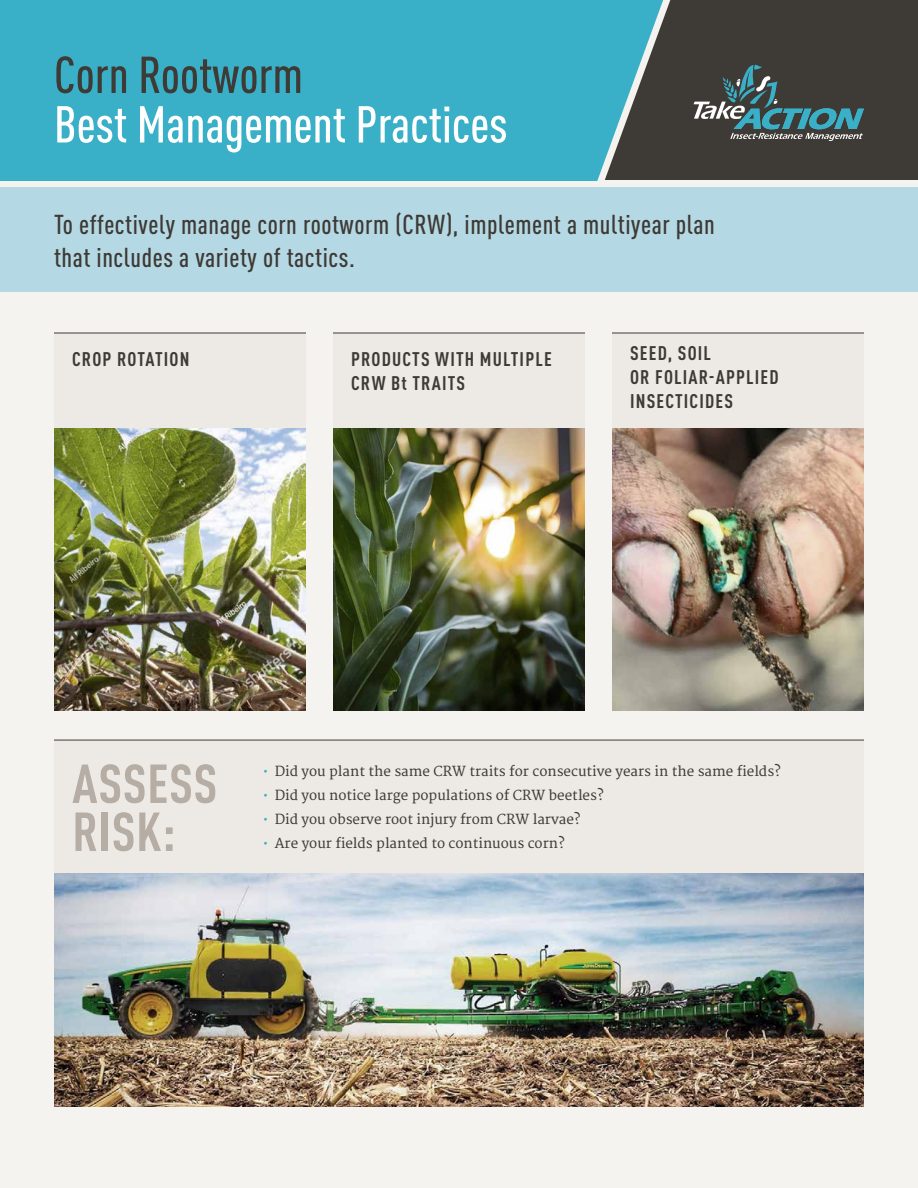
<style>
.page{position:relative;width:918px;height:1188px;background:#f5f3f0}
.page>*{position:absolute;margin:0;border:0;box-sizing:border-box;transform-origin:0 0}
.t1{font:700 condensed 54px/48px "DINOT";letter-spacing:.01em;color:#b6ada5}
.t2{font:500 condensed 51px "DINOT";color:#fff}
.t3{font:500 condensed 51px "DINOT";color:#3e3a35}
.t4{font:500 condensed 27px/33px "DINOT";letter-spacing:.02em;color:#3e3a35}
.t5{font:700 condensed 19.5px/24px "DINOT";letter-spacing:.06em;color:#3e3a35}
.t6{font:13.5px "Merriweather";color:#3e3a35}
.s1{color:#3ab0c8}
</style>
<div class="page">
<div style="left:0;top:188px;width:918px;height:104px;background:#b5d9e4"></div>
<div style="left:54px;top:740px;width:810px;height:134px;background:#edeae6"></div>
<div style="left:0;top:0;width:605px;height:181px;background:#3ab0c8"></div>
<svg style="left:605px;top:0;width:313px;height:180px;fill:#3e3a35"></svg>
<svg style="left:694px;top:65px;width:170px;height:76px"></svg>
<hr style="left:54px;top:740px;width:810px;height:1px;background:#3e3a35">
<img style="left:54px;top:428px;width:252px;height:283px">
<img style="left:54px;top:873px;width:810px;height:234px">
<img style="left:333px;top:428px;width:252px;height:283px">
<img style="left:612px;top:428px;width:252px;height:283px">
<div style="left:54px;top:333px;width:252px;height:95px;background:#edeae6"></div>
<div style="left:333px;top:333px;width:252px;height:95px;background:#edeae6"></div>
<div style="left:612px;top:333px;width:252px;height:95px;background:#edeae6"></div>
<hr style="left:54px;top:333px;width:252px;height:1px;background:#3e3a35">
<hr style="left:333px;top:333px;width:252px;height:1px;background:#3e3a35">
<hr style="left:612px;top:333px;width:252px;height:1px;background:#3e3a35">
<h2 class="t3" style="left:54px;top:45px;width:251px">Corn Rootworm</h2>
<h2 class="t2" style="left:54px;top:94px;width:455px">Best Management Practices</h2>
<h3 class="t4" style="left:54px;top:207px;width:662px">To effectively manage corn rootworm (CRW), implement a multiyear plan that includes a variety of tactics.</h3>
<h3 class="t5" style="left:72px;top:347px;width:119px">CROP ROTATION</h3>
<h3 class="t5" style="left:351px;top:347px;width:202px">PRODUCTS WITH MULTIPLE<br>CRW Bt TRAITS</h3>
<h3 class="t5" style="left:630px;top:341px;width:150px">SEED, SOIL<br>OR FOLIAR-APPLIED<br>INSECTICIDES</h3>
<h1 class="t1" style="left:72px;top:759px;width:147px">ASSESS<br>RISK:</h1>
<p class="t6" style="left:263px;top:763px;width:520px"><span class="s1">•</span> Did you plant the same CRW traits for consecutive years in the same fields?</p>
<p class="t6" style="left:263px;top:787px;width:342px"><span class="s1">•</span> Did you notice large populations of CRW beetles?</p>
<p class="t6" style="left:263px;top:811px;width:319px"><span class="s1">•</span> Did you observe root injury from CRW larvae?</p>
<p class="t6" style="left:263px;top:835px;width:303px"><span class="s1">•</span> Are your fields planted to continuous corn?</p>
</div>
